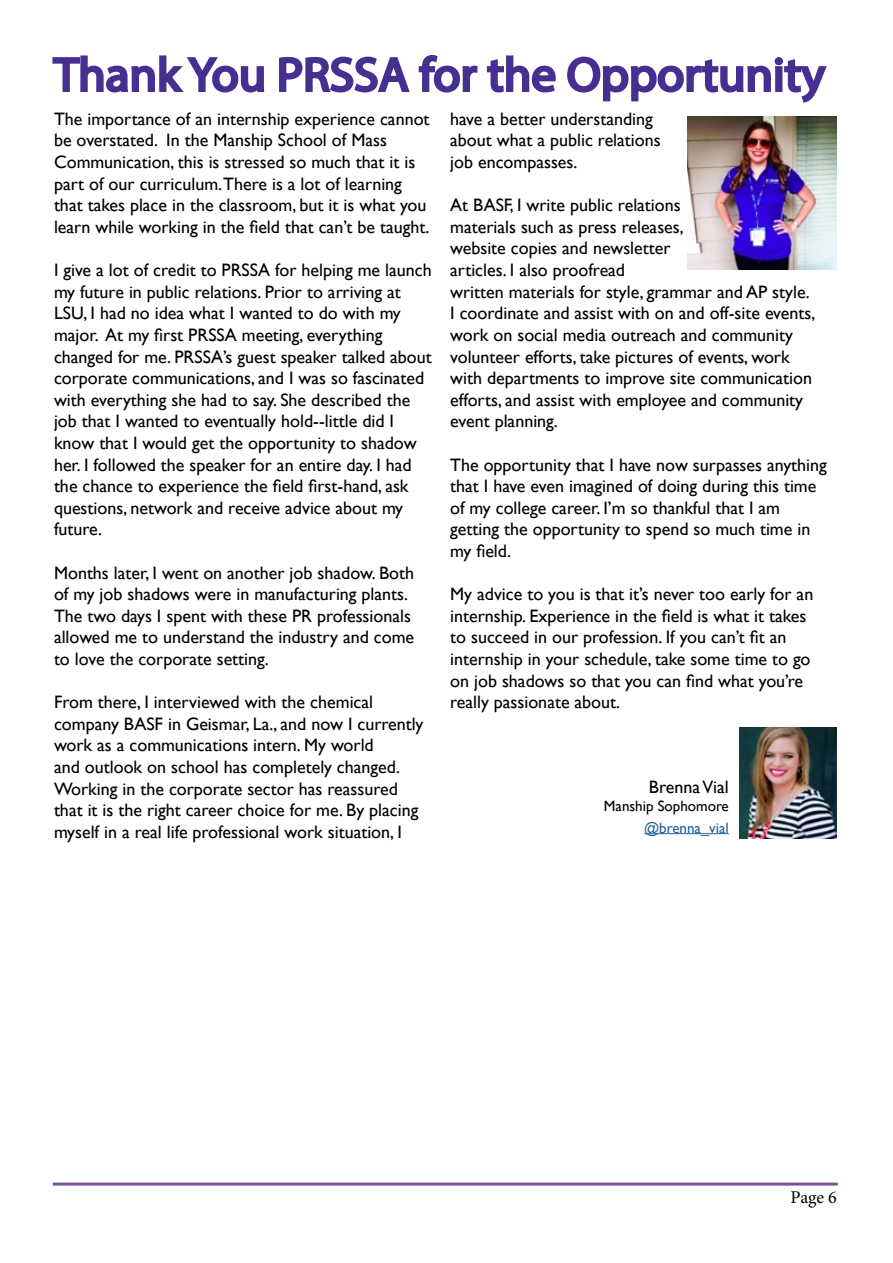
<style>
.page{position:relative;width:893px;height:1263px;background:#fff}
.page>*{position:absolute;margin:0;border:0;box-sizing:border-box;transform-origin:0 0}
.t1{font:47.25px "Myriad Pro";letter-spacing:.005em;color:#472f92;scale:1.04 1}
.t2{font:18px/21.6px "Gill Sans";color:#000}
.t3{font:18px "Minion Pro";color:#000}
.t4{font:15px "Gill Sans";color:#000}
.t5{font:15px "Gill Sans";color:#215e9e}
</style>
<div class="page">
<svg style="left:52px;top:55px;width:213px;height:38px"></svg>
<svg style="left:279px;top:55px;width:199px;height:38px"></svg>
<svg style="left:486px;top:55px;width:70px;height:38px"></svg>
<svg style="left:567px;top:56px;width:260px;height:47px"></svg>
<img style="left:739px;top:728px;width:98px;height:111px">
<hr style="left:644px;top:833px;width:85px;height:1px;background:#215e9e">
<img style="left:688px;top:117px;width:149px;height:152px">
<hr style="left:53px;top:1182px;width:785px;height:3px;background:#7c51a1">
<h1 class="t1" style="left:54px;top:46px;width:743px">Thank You PRSSA for the Opportunity</h1>
<p class="t2" style="left:54px;top:108px;width:377px">The importance of an internship experience cannot be overstated. In the Manship School of Mass Communication, this is stressed so much that it is part of our curriculum.There is a lot of learning that takes place in the classroom, but it is what you learn while working in the field that can’t be taught.</p>
<p class="t2" style="left:54px;top:260px;width:379px">I give a lot of credit to PRSSA for helping me launch my future in public relations. Prior to arriving at LSU, I had no idea what I wanted to do with my major. At my first PRSSA meeting, everything changed for me. PRSSA’s guest speaker talked about corporate communications, and I was so fascinated with everything she had to say. She described the job that I wanted to eventually hold--little did I know that I would get the opportunity to shadow her. I followed the speaker for an entire day. I had the chance to experience the field first-hand, ask questions, network and receive advice about my future.</p>
<p class="t2" style="left:54px;top:562px;width:362px">Months later, I went on another job shadow. Both of my job shadows were in manufacturing plants.<br>The two days I spent with these PR professionals allowed me to understand the industry and come to love the corporate setting.</p>
<p class="t2" style="left:54px;top:692px;width:371px">From there, I interviewed with the chemical company BASF in Geismar, La., and now I currently work as a communications intern. My world<br>and outlook on school has completely changed.<br>Working in the corporate sector has reassured that it is the right career choice for me. By placing myself in a real life professional work situation, I</p>
<p class="t2" style="left:450px;top:108px;width:212px">have a better understanding about what a public relations job encompasses.</p>
<p class="t2" style="left:450px;top:195px;width:367px">At BASF, I write public relations<br>materials such as press releases,<br>website copies and newsletter<br>articles. I also proofread<br>written materials for style, grammar and AP style.<br>I coordinate and assist with on and off-site events, work on social media outreach and community volunteer efforts, take pictures of events, work with departments to improve site communication efforts, and assist with employee and community event planning.</p>
<p class="t2" style="left:450px;top:454px;width:378px">The opportunity that I have now surpasses anything that I have even imagined of doing during this time of my college career. I’m so thankful that I am getting the opportunity to spend so much time in my field.</p>
<p class="t2" style="left:450px;top:584px;width:365px">My advice to you is that it’s never too early for an internship. Experience in the field is what it takes to succeed in our profession. If you can’t fit an internship in your schedule, take some time to go on job shadows so that you can find what you’re really passionate about.</p>
<p class="t2" style="left:649px;top:776px;width:81px">Brenna Vial</p>
<p class="t4" style="left:604px;top:797px;width:126px">Manship Sophomore</p>
<p class="t5" style="left:644px;top:819px;width:86px">@brenna_vial</p>
<p class="t3" style="left:791px;top:1185px;width:48px">Page 6</p>
</div>
